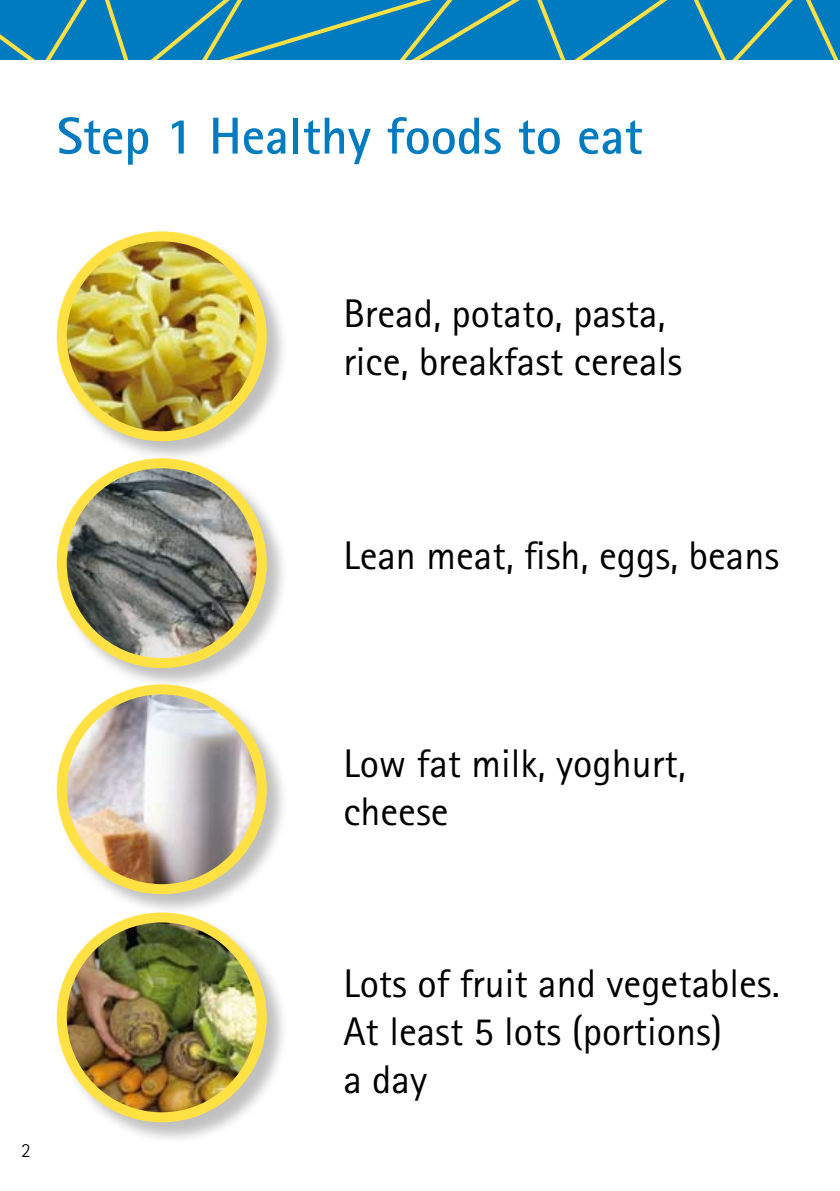
<style>
.page{position:relative;width:840px;height:1191px;background:#fff}
.page>*{position:absolute;margin:0;border:0;box-sizing:border-box;transform-origin:0 0}
.t1{font:700 52px "Rotis Sans Serif Std";color:#007bc0}
.t2{font:40px/48px "Rotis Sans Serif Std";color:#000}
.t3{font:300 20px "Rotis Sans Serif Std";color:#000}
</style>
<div class="page">
<svg style="left:0;top:0;width:839px;height:60px;background:#1684b4"></svg>
<div style="left:57px;top:232px;width:232px;height:232px;background:#000;opacity:.25"></div>
<img style="left:62px;top:236px;width:199px;height:200px;border-radius:100px">
<div style="left:57px;top:231px;width:209px;height:210px;border:10px solid #ffe144;border-radius:50%"></div>
<div style="left:57px;top:458px;width:232px;height:232px;background:#000;opacity:.25"></div>
<img style="left:62px;top:463px;width:199px;height:200px;border-radius:100px">
<div style="left:57px;top:458px;width:209px;height:210px;border:10px solid #ffe144;border-radius:50%"></div>
<div style="left:57px;top:684px;width:232px;height:232px;background:#000;opacity:.25"></div>
<img style="left:62px;top:689px;width:199px;height:200px;border-radius:100px">
<div style="left:57px;top:684px;width:209px;height:210px;border:10px solid #ffe144;border-radius:50%"></div>
<div style="left:57px;top:912px;width:232px;height:232px;background:#000;opacity:.25"></div>
<img style="left:62px;top:917px;width:199px;height:200px;border-radius:100px">
<div style="left:57px;top:912px;width:209px;height:210px;border:10px solid #ffe144;border-radius:50%"></div>
<h1 class="t1" style="left:57px;top:103px;width:587px">Step 1 Healthy foods to eat</h1>
<p class="t2" style="left:343px;top:289px;width:340px">Bread, potato, pasta, rice, breakfast cereals</p>
<p class="t2" style="left:343px;top:531px;width:437px">Lean meat, fish, eggs, beans</p>
<p class="t3" style="left:21px;top:1138px;width:11px">2</p>
<p class="t2" style="left:343px;top:739px;width:344px">Low fat milk, yoghurt, cheese</p>
<p class="t2" style="left:343px;top:959px;width:438px">Lots of fruit and vegetables.<br>At least 5 lots (portions)<br>a day</p>
</div>
